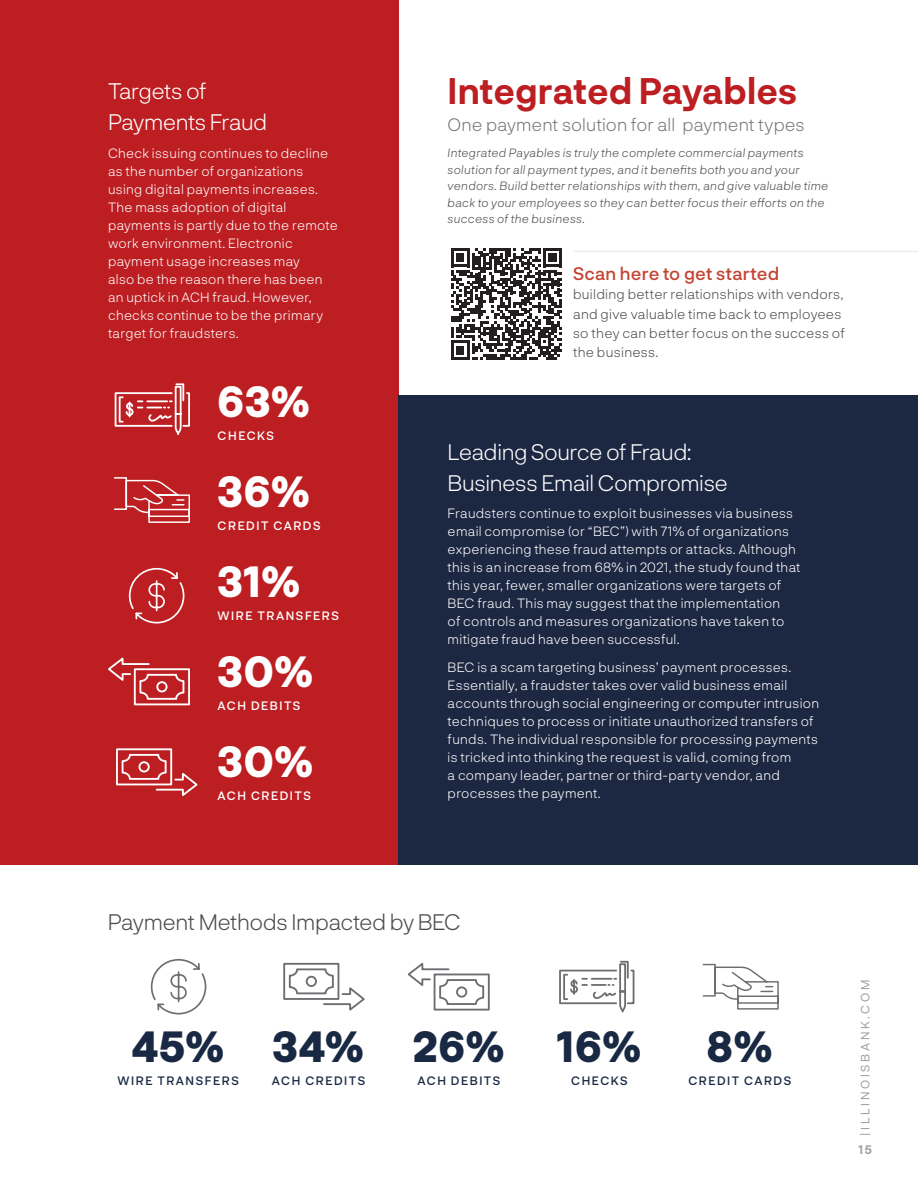
<style>
.page{position:relative;width:918px;height:1188px;background:#fff}
.page>*{position:absolute;margin:0;border:0;box-sizing:border-box;transform-origin:0 0}
.Disclaimer_Text{font:800 42px "Neurial Grotesk";letter-spacing:.015em;color:#fff}
.Disclaimer_Text-2{font:800 42px "Neurial Grotesk";letter-spacing:.02em;color:#192944}
.t1{font:700 36px "Neurial Grotesk";color:#bd1e22}
.t2{font:300 22.5px/31.5px "Neurial Grotesk";letter-spacing:-.02em;color:#fff}
.t3{font:300 22.5px "Neurial Grotesk";letter-spacing:-.02em;color:#4b4c4d}
.t4{font:300 18px "Neurial Grotesk";letter-spacing:.005em;color:#76787b}
.body_copy{font:500 17.85px "Neurial Grotesk";letter-spacing:.01em;color:#c44534}
.body_copy-2{font:300 13.8px/19.2px "Neurial Grotesk";letter-spacing:.02em;color:#4b4c4d}
.body_copy-3{font:300 13.5px/18px "Neurial Grotesk";letter-spacing:.02em;color:#fff}
.body_copy-4{font:italic 300 12px/16.5px "Neurial Grotesk";letter-spacing:.025em;color:#4b4c4d}
.Disclaimer_Text-3{font:500 12px "Neurial Grotesk";letter-spacing:.125em;color:#fff}
.Disclaimer_Text-4{font:500 12px "Neurial Grotesk";letter-spacing:.125em;color:#192944}
.t5{font:12px "Neurial Grotesk";letter-spacing:.225em;color:#9d9fa2}
.t6{font:700 12px "Neurial Grotesk";color:#9d9fa2}
</style>
<div class="page">
<div style="left:0;top:0;width:399px;height:864px;background:#bd1e22"></div>
<svg style="left:114px;top:477px;width:76px;height:46px"></svg>
<svg style="left:114px;top:383px;width:76px;height:52px"></svg>
<svg style="left:108px;top:657px;width:90px;height:139px"></svg>
<svg style="left:128px;top:567px;width:57px;height:57px"></svg>
<svg style="left:702px;top:963px;width:77px;height:47px"></svg>
<svg style="left:559px;top:960px;width:76px;height:53px"></svg>
<svg style="left:283px;top:962px;width:82px;height:49px"></svg>
<svg style="left:150px;top:958px;width:57px;height:57px"></svg>
<svg style="left:407px;top:963px;width:83px;height:48px"></svg>
<div style="left:399px;top:395px;width:519px;height:469px;background:#1c2742"></div>
<svg style="left:451px;top:248px;width:111px;height:112px"></svg>
<hr style="left:573px;top:251px;width:345px;height:1px;background:#b2b3b7">
<h2 class="t2" style="left:108px;top:74px;width:161px">Targets of<br>Payments Fraud</h2>
<p class="body_copy-3" style="left:108px;top:143px;width:231px">Check issuing continues to decline as the number of organizations using digital payments increases.<br>The mass adoption of digital payments is partly due to the remote work environment. Electronic payment usage increases may<br>also be the reason there has been an uptick in ACH fraud. However, checks continue to be the primary target for fraudsters.</p>
<p class="Disclaimer_Text" style="left:218px;top:371px;width:94px">63%</p>
<p class="Disclaimer_Text-3" style="left:218px;top:427px;width:58px">CHECKS</p>
<p class="Disclaimer_Text" style="left:218px;top:461px;width:94px">36%</p>
<p class="Disclaimer_Text-3" style="left:218px;top:517px;width:104px">CREDIT CARDS</p>
<p class="Disclaimer_Text" style="left:218px;top:551px;width:85px">31%</p>
<p class="Disclaimer_Text-3" style="left:218px;top:607px;width:123px">WIRE TRANSFERS</p>
<p class="Disclaimer_Text" style="left:218px;top:641px;width:98px">30%</p>
<p class="Disclaimer_Text-3" style="left:218px;top:697px;width:84px">ACH DEBITS</p>
<p class="Disclaimer_Text" style="left:218px;top:731px;width:98px">30%</p>
<p class="Disclaimer_Text-3" style="left:218px;top:787px;width:95px">ACH CREDITS</p>
<h3 class="t1" style="left:448px;top:65px;width:351px">Integrated Payables</h3>
<h3 class="t4" style="left:448px;top:113px;width:359px">One payment solution for all payment types</h3>
<p class="body_copy-4" style="left:448px;top:144px;width:382px">Integrated Payables is truly the complete commercial payments solution for all payment types, and it benefits both you and your vendors. Build better relationships with them, and give valuable time back to your employees so they can better focus their efforts on the success of the business.</p>
<p class="body_copy" style="left:573px;top:261px;width:208px">Scan here to get started</p>
<p class="body_copy-2" style="left:573px;top:284px;width:273px">building better relationships with vendors, and give valuable time back to employees so they can better focus on the success of the business.</p>
<h2 class="t2" style="left:448px;top:435px;width:282px">Leading Source of Fraud:<br>Business Email Compromise</h2>
<p class="body_copy-3" style="left:448px;top:504px;width:355px">Fraudsters continue to exploit businesses via business email compromise (or “BEC”) with 71% of organizations experiencing these fraud attempts or attacks. Although this is an increase from 68% in 2021, the study found that this year, fewer, smaller organizations were targets of BEC fraud. This may suggest that the implementation<br>of controls and measures organizations have taken to mitigate fraud have been successful.</p>
<p class="body_copy-3" style="left:448px;top:657px;width:373px">BEC is a scam targeting business’ payment processes.<br>Essentially, a fraudster takes over valid business email accounts through social engineering or computer intrusion techniques to process or initiate unauthorized transfers of funds. The individual responsible for processing payments is tricked into thinking the request is valid, coming from<br>a company leader, partner or third-party vendor, and processes the payment.</p>
<h2 class="t3" style="left:108px;top:906px;width:354px">Payment Methods Impacted by BEC</h2>
<p class="Disclaimer_Text-2" style="left:132px;top:1015px;width:94px">45%</p>
<p class="Disclaimer_Text-4" style="left:118px;top:1072px;width:123px">WIRE TRANSFERS</p>
<p class="Disclaimer_Text-2" style="left:273px;top:1015px;width:93px">34%</p>
<p class="Disclaimer_Text-4" style="left:272px;top:1072px;width:95px">ACH CREDITS</p>
<p class="Disclaimer_Text-2" style="left:413px;top:1015px;width:94px">26%</p>
<p class="Disclaimer_Text-4" style="left:418px;top:1072px;width:84px">ACH DEBITS</p>
<p class="Disclaimer_Text-2" style="left:557px;top:1015px;width:86px">16%</p>
<p class="Disclaimer_Text-4" style="left:571px;top:1072px;width:58px">CHECKS</p>
<p class="Disclaimer_Text-2" style="left:707px;top:1015px;width:68px">8%</p>
<p class="Disclaimer_Text-4" style="left:688px;top:1072px;width:104px">CREDIT CARDS</p>
<p class="t5" style="left:857px;top:1136px;width:158px;rotate:-90deg">|ILLINOISBANK.COM</p>
<p class="t6" style="left:858px;top:1141px;width:15px">15</p>
</div>
